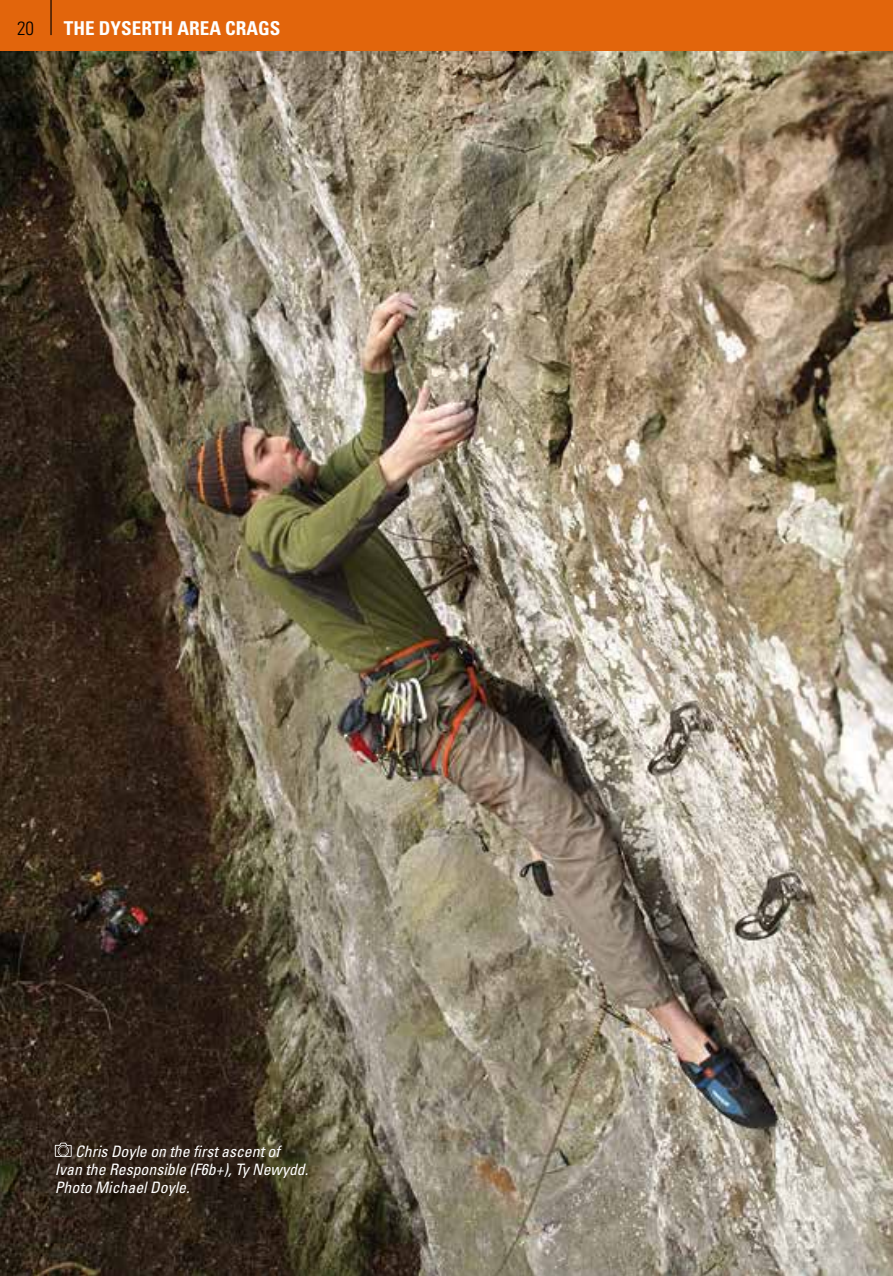
<style>
.page{position:relative;width:893px;height:1276px;background:#fff}
.page>*{position:absolute;margin:0;border:0;box-sizing:border-box;transform-origin:0 0}
.t1{font:700 condensed 19.12px "Univers LT Std";color:#fff}
.t2{font:300 condensed 19.12px "Univers LT Std";color:#000}
.t3{font:italic condensed 15.75px/18px "Univers LT Std";color:#fff}
</style>
<div class="page">
<div style="left:0;top:0;width:893px;height:51px;background:#e2650c"></div>
<hr style="left:50px;top:0;width:2px;height:35px;background:#000">
<img style="left:0;top:51px;width:893px;height:1225px">
<svg style="left:55px;top:1142px;width:17px;height:14px"></svg>
<p class="t2" style="left:17px;top:17px;width:18px">20</p>
<p class="t1" style="left:64px;top:17px;width:218px">THE DYSERTH AREA CRAGS</p>
<p class="t3" style="left:55px;top:1142px;width:255px;text-indent:20px">Chris Doyle on the first ascent of<br>Ivan the Responsible (F6b+), Ty Newydd.<br>Photo Michael Doyle.</p>
</div>
